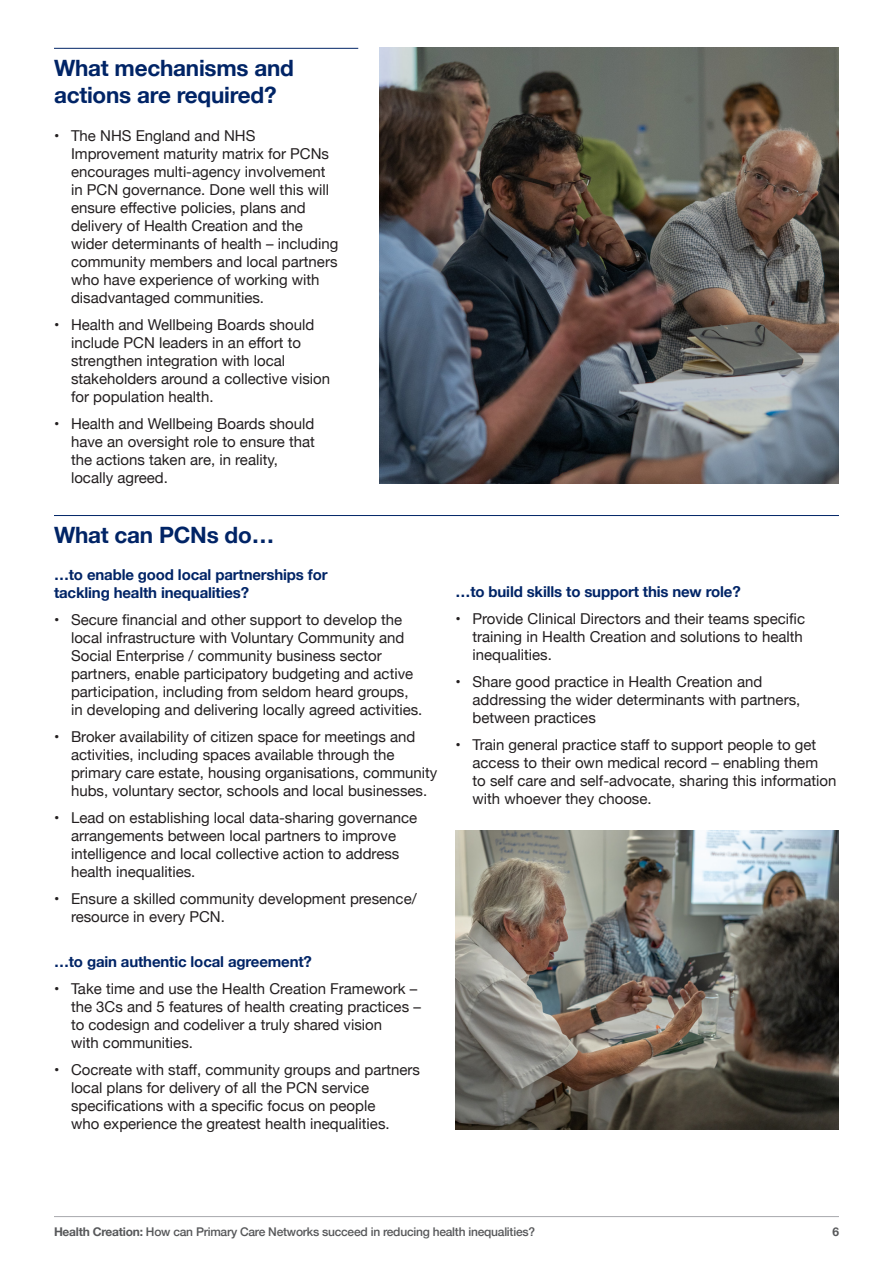
<style>
.page{position:relative;width:893px;height:1263px;background:#fff}
.page>*{position:absolute;margin:0;border:0;box-sizing:border-box;transform-origin:0 0}
.t1{font:700 22.5px/27px "Helvetica Neue";letter-spacing:-.01em;color:#002466}
.t2{font:15px/18px "Helvetica Neue";color:#231f20}
.t3{font:700 15px/18px "Helvetica Neue";letter-spacing:-.01em;color:#002466}
.t4{font:500 12px "Helvetica Neue";letter-spacing:-.02em;color:#57585a}
.t5{font:700 12px "Helvetica Neue";color:#57585a}
.s1{font-weight:700}
</style>
<div class="page">
<hr style="left:54px;top:1216px;width:785px;height:1px;background:#a8a9ad">
<hr style="left:54px;top:48px;width:304px;height:1px;background:#002466">
<hr style="left:54px;top:515px;width:785px;height:1px;background:#002466">
<img style="left:380px;top:48px;width:459px;height:435px">
<img style="left:455px;top:831px;width:384px;height:298px">
<p class="t1" style="left:54px;top:55px;width:242px">What mechanisms and actions are required?</p>
<p class="t2" style="left:71px;top:128px;width:269px;text-indent:-17px">• The NHS England and NHS Improvement maturity matrix for PCNs encourages multi-agency involvement in PCN governance. Done well this will ensure effective policies, plans and delivery of Health Creation and the wider determinants of health – including community members and local partners who have experience of working with disadvantaged communities.</p>
<p class="t2" style="left:71px;top:317px;width:261px;text-indent:-17px">• Health and Wellbeing Boards should include PCN leaders in an effort to strengthen integration with local stakeholders around a collective vision for population health.</p>
<p class="t2" style="left:71px;top:416px;width:245px;text-indent:-17px">• Health and Wellbeing Boards should have an oversight role to ensure that the actions taken are, in reality, locally agreed.</p>
<p class="t1" style="left:54px;top:522px;width:222px">What can PCNs do…</p>
<p class="t3" style="left:54px;top:566px;width:275px">…to enable good local partnerships for tackling health inequalities?</p>
<p class="t2" style="left:71px;top:611px;width:353px;text-indent:-17px">• Secure financial and other support to develop the local infrastructure with Voluntary Community and Social Enterprise / community business sector partners, enable participatory budgeting and active participation, including from seldom heard groups, in developing and delivering locally agreed activities.</p>
<p class="t2" style="left:71px;top:728px;width:368px;text-indent:-17px">• Broker availability of citizen space for meetings and activities, including spaces available through the primary care estate, housing organisations, community hubs, voluntary sector, schools and local businesses.</p>
<p class="t2" style="left:71px;top:809px;width:348px;text-indent:-17px">• Lead on establishing local data-sharing governance arrangements between local partners to improve intelligence and local collective action to address health inequalities.</p>
<p class="t2" style="left:71px;top:890px;width:347px;text-indent:-17px">• Ensure a skilled community development presence/ resource in every PCN.</p>
<p class="t3" style="left:54px;top:953px;width:259px">…to gain authentic local agreement?</p>
<p class="t2" style="left:71px;top:980px;width:351px;text-indent:-17px">• Take time and use the Health Creation Framework – the 3Cs and 5 features of health creating practices – to codesign and codeliver a truly shared vision<br>with communities.</p>
<p class="t2" style="left:71px;top:1061px;width:351px;text-indent:-17px">• Cocreate with staff, community groups and partners local plans for delivery of all the PCN service specifications with a specific focus on people<br>who experience the greatest health inequalities.</p>
<p class="t3" style="left:455px;top:583px;width:287px">…to build skills to support this new role?</p>
<p class="t2" style="left:472px;top:611px;width:334px;text-indent:-17px">• Provide Clinical Directors and their teams specific training in Health Creation and solutions to health inequalities.</p>
<p class="t2" style="left:472px;top:674px;width:329px;text-indent:-17px">• Share good practice in Health Creation and addressing the wider determinants with partners, between practices</p>
<p class="t2" style="left:472px;top:737px;width:365px;text-indent:-17px">• Train general practice staff to support people to get access to their own medical record – enabling them<br>to self care and self-advocate, sharing this information with whoever they choose.</p>
<p class="t4" style="left:54px;top:1222px;width:483px"><span class="s1">Health Creation:</span> How can Primary Care Networks succeed in reducing health inequalities?</p>
<p class="t5" style="left:832px;top:1223px;width:8px">6</p>
</div>
